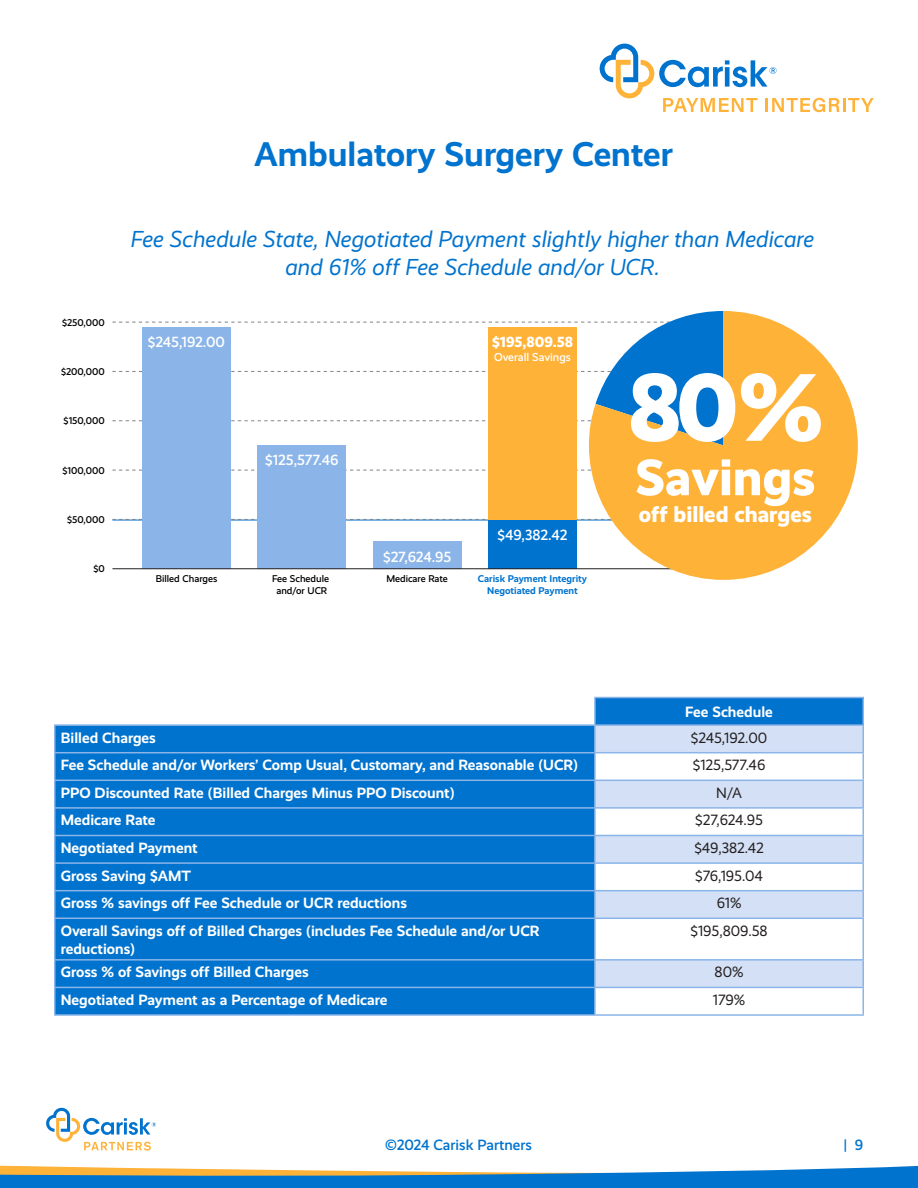
<style>
.page{position:relative;width:918px;height:1188px;background:#fff}
.page>*{position:absolute;margin:0;border:0;box-sizing:border-box;transform-origin:0 0}
.t1{font:800 96.6px "Realist";color:#fff}
.t2{font:800 51.45px "Realist";color:#fff}
.t3{font:700 34.5px "Realist";color:#0073ce}
.t4{font:italic 23.25px/27.9px "Realist";color:#0073ce;text-align:center}
.t5{font:800 22.35px "Realist";color:#fff}
.t6{font:700 15px/18px "Realist";color:#fff}
.t7{font:15px "Realist";letter-spacing:-.005em;color:#231f20}
.t8{font:500 15px "Realist";color:#0073ce}
.t9{font:500 14.85px "Realist";letter-spacing:-.005em;color:#fff}
.t10{font:800 14.85px "Realist";color:#fff}
.t11{font:500 11.55px "Realist";color:#fff}
.t12{font:500 9.9px/11.9px "Realist";color:#000;text-align:center}
.t13{font:700 9.9px/11.9px "Realist";color:#0073ce;text-align:center}
</style>
<div class="page">
<svg style="left:0;top:1165px;width:918px;height:23px"></svg>
<svg style="left:46px;top:1108px;width:110px;height:43px"></svg>
<svg style="left:600px;top:44px;width:274px;height:68px"></svg>
<div style="left:595px;top:698px;width:268px;height:27px;background:#0073ce"></div>
<div style="left:56px;top:726px;width:538px;height:288px;background:#0073ce"></div>
<svg style="left:596px;top:726px;width:266px;height:261px;fill:#d4e0f6"></svg>
<hr style="left:594px;top:697px;width:270px;height:1px;background:#8bb5e8">
<hr style="left:594px;top:698px;width:2px;height:26px;background:#8bb5e8">
<hr style="left:862px;top:698px;width:2px;height:26px;background:#8bb5e8">
<hr style="left:54px;top:724px;width:541px;height:2px;background:#8bb5e8">
<hr style="left:54px;top:726px;width:2px;height:26px;background:#8bb5e8">
<hr style="left:595px;top:724px;width:269px;height:2px;background:#8bb5e8">
<hr style="left:594px;top:726px;width:2px;height:26px;background:#8bb5e8">
<hr style="left:862px;top:726px;width:2px;height:26px;background:#8bb5e8">
<hr style="left:54px;top:752px;width:541px;height:1px;background:#8bb5e8">
<hr style="left:54px;top:753px;width:2px;height:27px;background:#8bb5e8">
<hr style="left:595px;top:752px;width:269px;height:1px;background:#8bb5e8">
<hr style="left:594px;top:753px;width:2px;height:27px;background:#8bb5e8">
<hr style="left:862px;top:753px;width:2px;height:27px;background:#8bb5e8">
<hr style="left:54px;top:780px;width:541px;height:1px;background:#8bb5e8">
<hr style="left:54px;top:781px;width:2px;height:26px;background:#8bb5e8">
<hr style="left:595px;top:780px;width:269px;height:1px;background:#8bb5e8">
<hr style="left:594px;top:781px;width:2px;height:26px;background:#8bb5e8">
<hr style="left:862px;top:781px;width:2px;height:26px;background:#8bb5e8">
<hr style="left:595px;top:807px;width:269px;height:2px;background:#8bb5e8">
<hr style="left:594px;top:809px;width:2px;height:26px;background:#8bb5e8">
<hr style="left:862px;top:809px;width:2px;height:26px;background:#8bb5e8">
<hr style="left:54px;top:836px;width:2px;height:26px;background:#8bb5e8">
<hr style="left:595px;top:835px;width:269px;height:1px;background:#8bb5e8">
<hr style="left:594px;top:836px;width:2px;height:26px;background:#8bb5e8">
<hr style="left:862px;top:836px;width:2px;height:26px;background:#8bb5e8">
<hr style="left:595px;top:862px;width:269px;height:2px;background:#8bb5e8">
<hr style="left:594px;top:864px;width:2px;height:26px;background:#8bb5e8">
<hr style="left:862px;top:864px;width:2px;height:26px;background:#8bb5e8">
<hr style="left:54px;top:891px;width:2px;height:27px;background:#8bb5e8">
<hr style="left:595px;top:890px;width:269px;height:1px;background:#8bb5e8">
<hr style="left:594px;top:891px;width:2px;height:27px;background:#8bb5e8">
<hr style="left:862px;top:891px;width:2px;height:27px;background:#8bb5e8">
<hr style="left:595px;top:918px;width:269px;height:1px;background:#8bb5e8">
<hr style="left:594px;top:919px;width:2px;height:40px;background:#8bb5e8">
<hr style="left:862px;top:919px;width:2px;height:40px;background:#8bb5e8">
<hr style="left:54px;top:961px;width:2px;height:26px;background:#8bb5e8">
<hr style="left:595px;top:959px;width:269px;height:2px;background:#8bb5e8">
<hr style="left:594px;top:961px;width:2px;height:26px;background:#8bb5e8">
<hr style="left:862px;top:961px;width:2px;height:26px;background:#8bb5e8">
<hr style="left:595px;top:987px;width:269px;height:1px;background:#8bb5e8">
<hr style="left:594px;top:988px;width:2px;height:26px;background:#8bb5e8">
<hr style="left:862px;top:988px;width:2px;height:26px;background:#8bb5e8">
<hr style="left:595px;top:1014px;width:269px;height:2px;background:#8bb5e8">
<hr style="left:54px;top:807px;width:541px;height:2px;background:#8bb5e8">
<hr style="left:54px;top:809px;width:2px;height:26px;background:#8bb5e8">
<hr style="left:54px;top:835px;width:541px;height:1px;background:#8bb5e8">
<hr style="left:54px;top:862px;width:541px;height:2px;background:#8bb5e8">
<hr style="left:54px;top:864px;width:2px;height:26px;background:#8bb5e8">
<hr style="left:54px;top:890px;width:541px;height:1px;background:#8bb5e8">
<hr style="left:54px;top:918px;width:541px;height:1px;background:#8bb5e8">
<hr style="left:54px;top:919px;width:2px;height:40px;background:#8bb5e8">
<hr style="left:54px;top:959px;width:541px;height:2px;background:#8bb5e8">
<hr style="left:54px;top:987px;width:541px;height:1px;background:#8bb5e8">
<hr style="left:54px;top:988px;width:2px;height:26px;background:#8bb5e8">
<hr style="left:54px;top:1014px;width:541px;height:2px;background:#8bb5e8">
<hr style="left:112px;top:520px;width:599px;height:1px;background:#0073ce">
<svg style="left:112px;top:519px;width:477px;height:1px"></svg>
<svg style="left:112px;top:470px;width:477px;height:1px"></svg>
<div style="left:488px;top:327px;width:89px;height:242px;background:#ffb238"></div>
<div style="left:488px;top:520px;width:89px;height:49px;background:#0073ce"></div>
<div style="left:373px;top:542px;width:89px;height:27px;background:#8bb5e8"></div>
<div style="left:257px;top:445px;width:89px;height:124px;background:#8bb5e8"></div>
<div style="left:142px;top:327px;width:89px;height:242px;background:#8bb5e8"></div>
<hr style="left:112px;top:568px;width:599px;height:1px;background:#231f20">
<svg style="left:112px;top:321px;width:477px;height:101px"></svg>
<svg style="left:589px;top:311px;width:269px;height:269px;fill:#ffb238"></svg>
<p class="t3" style="left:254px;top:134px;width:420px">Ambulatory Surgery Center</p>
<p class="t12" style="left:62px;top:317px;width:44px">$250,000</p>
<p class="t12" style="left:61px;top:366px;width:45px">$200,000</p>
<p class="t12" style="left:64px;top:415px;width:43px">$150,000</p>
<p class="t12" style="left:62px;top:465px;width:44px">$100,000</p>
<p class="t12" style="left:67px;top:514px;width:39px">$50,000</p>
<p class="t12" style="left:93px;top:563px;width:13px">$0</p>
<p class="t4" style="left:130px;top:225px;width:685px">Fee Schedule State, Negotiated Payment slightly higher than Medicare and 61% off Fee Schedule and/or UCR.</p>
<p class="t9" style="left:148px;top:333px;width:79px">$245,192.00</p>
<p class="t9" style="left:265px;top:451px;width:75px">$125,577.46</p>
<p class="t10" style="left:492px;top:333px;width:82px">$195,809.58</p>
<p class="t11" style="left:494px;top:350px;width:78px">Overall Savings</p>
<p class="t9" style="left:383px;top:549px;width:70px">$27,624.95</p>
<p class="t9" style="left:497px;top:526px;width:72px">$49,382.42</p>
<p class="t12" style="left:156px;top:573px;width:63px">Billed Charges</p>
<p class="t12" style="left:272px;top:573px;width:59px">Fee Schedule and/or UCR</p>
<p class="t12" style="left:386px;top:573px;width:63px">Medicare Rate</p>
<p class="t13" style="left:478px;top:573px;width:111px">Carisk Payment Integrity<br>Negotiated Payment</p>
<p class="t1" style="left:628px;top:350px;width:196px">80%</p>
<p class="t2" style="left:635px;top:447px;width:181px">Savings</p>
<p class="t5" style="left:639px;top:501px;width:175px">off billed charges</p>
<p class="t6" style="left:685px;top:703px;width:89px">Fee Schedule</p>
<p class="t6" style="left:61px;top:729px;width:97px">Billed Charges</p>
<p class="t7" style="left:691px;top:729px;width:78px">$245,192.00</p>
<p class="t6" style="left:61px;top:756px;width:519px">Fee Schedule and/or Workers’ Comp Usual, Customary, and Reasonable (UCR)</p>
<p class="t7" style="left:693px;top:757px;width:74px">$125,577.46</p>
<p class="t6" style="left:61px;top:784px;width:395px">PPO Discounted Rate (Billed Charges Minus PPO Discount)</p>
<p class="t7" style="left:716px;top:784px;width:27px">N/A</p>
<p class="t6" style="left:61px;top:811px;width:96px">Medicare Rate</p>
<p class="t7" style="left:695px;top:812px;width:69px">$27,624.95</p>
<p class="t6" style="left:61px;top:839px;width:138px">Negotiated Payment</p>
<p class="t7" style="left:694px;top:839px;width:71px">$49,382.42</p>
<p class="t6" style="left:61px;top:867px;width:132px">Gross Saving $AMT</p>
<p class="t7" style="left:695px;top:867px;width:69px">$76,195.04</p>
<p class="t6" style="left:61px;top:894px;width:348px">Gross % savings off Fee Schedule or UCR reductions</p>
<p class="t7" style="left:717px;top:895px;width:26px">61%</p>
<p class="t6" style="left:61px;top:922px;width:481px">Overall Savings off of Billed Charges (includes Fee Schedule and/or UCR reductions)</p>
<p class="t7" style="left:690px;top:922px;width:79px">$195,809.58</p>
<p class="t6" style="left:61px;top:963px;width:249px">Gross % of Savings off Billed Charges</p>
<p class="t7" style="left:715px;top:964px;width:30px">80%</p>
<p class="t6" style="left:61px;top:991px;width:328px">Negotiated Payment as a Percentage of Medicare</p>
<p class="t7" style="left:713px;top:991px;width:34px">179%</p>
<p class="t8" style="left:385px;top:1136px;width:148px">©2024 Carisk Partners</p>
<p class="t8" style="left:844px;top:1136px;width:21px">| 9</p>
</div>
